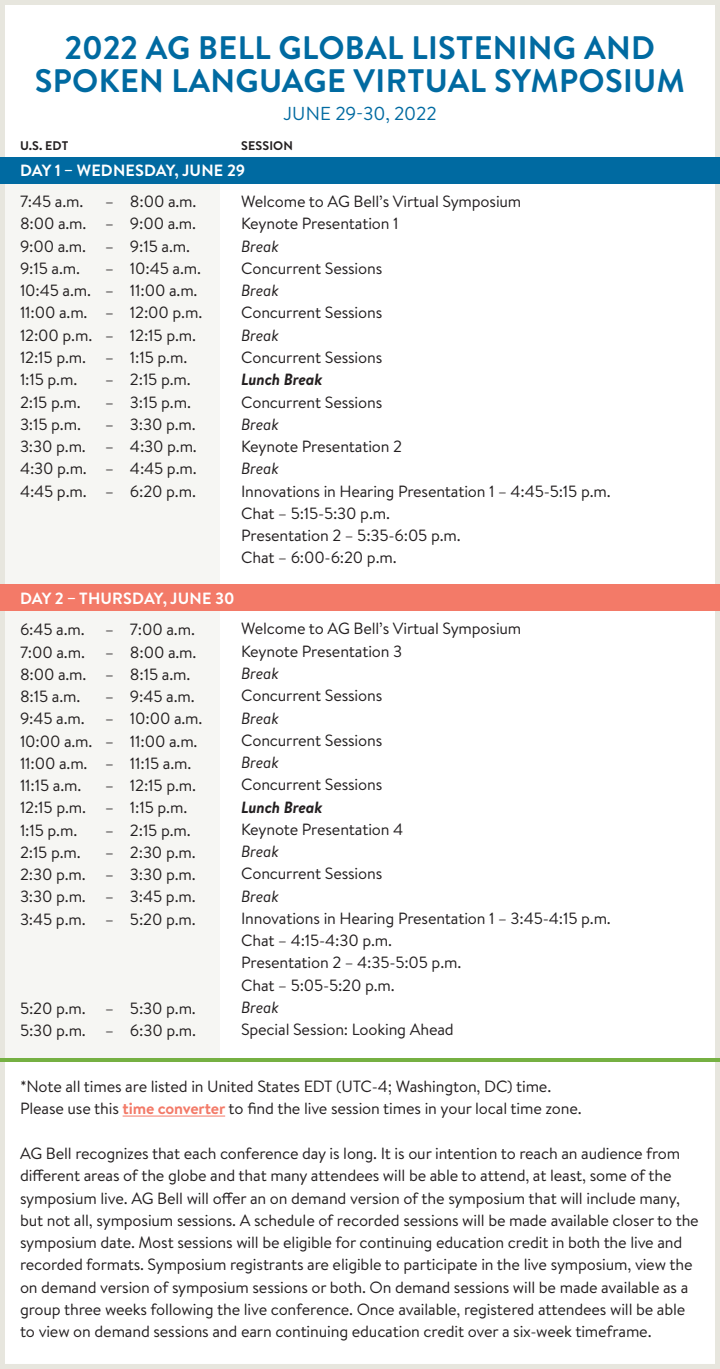
<style>
.page{position:relative;width:720px;height:1369px;background:#fff}
.page>*{position:absolute;margin:0;border:0;box-sizing:border-box;transform-origin:0 0}
.t1{font:700 32.5px/33px "Brandon Text";letter-spacing:.01em;color:#006aa1;text-align:center}
.t2{font:18.75px "Brandon Text";letter-spacing:-.01em;color:#006aa1}
.t3{font:16.25px/22.2px "Brandon Text";letter-spacing:-.01em;color:#231f20}
.t4{font:italic 16.25px "Brandon Text";letter-spacing:-.015em;color:#231f20}
.t5{font:700 16.25px "Brandon Text";letter-spacing:.01em;color:#fff}
.t6{font:italic 700 16.25px "Brandon Text";letter-spacing:-.01em;color:#231f20}
.t7{font:700 12.5px "Brandon Text";letter-spacing:.01em;color:#231f20}
.s1{font-weight:700;color:#f37a68}
</style>
<div class="page">
<div style="left:0;top:175px;width:220px;height:425px;background:#f6f6f3"></div>
<div style="left:0;top:606px;width:220px;height:454px;background:#f6f6f3"></div>
<div style="left:0;top:0;width:720px;height:1368px;border:5px solid #e7e6de"></div>
<div style="left:0;top:158px;width:720px;height:26px;background:#006aa1"></div>
<div style="left:0;top:584px;width:720px;height:26px;background:#f37a68"></div>
<hr style="left:0;top:1058px;width:720px;height:3px;background:#75b042">
<hr style="left:123px;top:1115px;width:102px;height:1px;background:#f37a68">
<p class="t1" style="left:35px;top:30px;width:652px">2022 AG BELL GLOBAL LISTENING AND<br>SPOKEN LANGUAGE VIRTUAL SYMPOSIUM</p>
<p class="t2" style="left:283px;top:101px;width:155px">JUNE 29-30, 2022</p>
<p class="t7" style="left:20px;top:137px;width:50px">U.S. EDT</p>
<p class="t5" style="left:20px;top:159px;width:227px">DAY 1 – WEDNESDAY, JUNE 29</p>
<p class="t3" style="left:20px;top:190px;width:65px">7:45 a.m.</p>
<p class="t3" style="left:105px;top:190px;width:93px">– 8:00 a.m.</p>
<p class="t3" style="left:20px;top:212px;width:178px">8:00 a.m. – 9:00 a.m.</p>
<p class="t3" style="left:20px;top:234px;width:172px">9:00 a.m. – 9:15 a.m.</p>
<p class="t3" style="left:20px;top:256px;width:62px">9:15 a.m.</p>
<p class="t3" style="left:105px;top:256px;width:98px">– 10:45 a.m.</p>
<p class="t3" style="left:20px;top:279px;width:179px">10:45 a.m. – 11:00 a.m.</p>
<p class="t3" style="left:20px;top:301px;width:184px">11:00 a.m. – 12:00 p.m.</p>
<p class="t3" style="left:20px;top:323px;width:178px">12:00 p.m. – 12:15 p.m.</p>
<p class="t3" style="left:20px;top:345px;width:169px">12:15 p.m. – 1:15 p.m.</p>
<p class="t3" style="left:20px;top:368px;width:59px">1:15 p.m.</p>
<p class="t3" style="left:105px;top:368px;width:87px">– 2:15 p.m.</p>
<p class="t3" style="left:20px;top:390px;width:62px">2:15 p.m.</p>
<p class="t3" style="left:105px;top:390px;width:87px">– 3:15 p.m.</p>
<p class="t3" style="left:20px;top:412px;width:62px">3:15 p.m.</p>
<p class="t3" style="left:105px;top:412px;width:92px">– 3:30 p.m.</p>
<p class="t3" style="left:20px;top:434px;width:178px">3:30 p.m. – 4:30 p.m.</p>
<p class="t3" style="left:20px;top:457px;width:178px">4:30 p.m. – 4:45 p.m.</p>
<p class="t3" style="left:20px;top:479px;width:177px">4:45 p.m. – 6:20 p.m.</p>
<p class="t7" style="left:241px;top:137px;width:53px">SESSION</p>
<p class="t3" style="left:241px;top:190px;width:282px">Welcome to AG Bell’s Virtual Symposium</p>
<p class="t3" style="left:241px;top:212px;width:159px">Keynote Presentation 1</p>
<p class="t4" style="left:241px;top:235px;width:39px">Break</p>
<p class="t3" style="left:241px;top:256px;width:143px">Concurrent Sessions</p>
<p class="t4" style="left:241px;top:279px;width:39px">Break</p>
<p class="t3" style="left:241px;top:301px;width:143px">Concurrent Sessions</p>
<p class="t4" style="left:241px;top:324px;width:39px">Break</p>
<p class="t3" style="left:241px;top:345px;width:143px">Concurrent Sessions</p>
<p class="t6" style="left:241px;top:368px;width:83px">Lunch Break</p>
<p class="t3" style="left:241px;top:390px;width:143px">Concurrent Sessions</p>
<p class="t4" style="left:241px;top:413px;width:39px">Break</p>
<p class="t3" style="left:241px;top:434px;width:162px">Keynote Presentation 2</p>
<p class="t4" style="left:241px;top:457px;width:39px">Break</p>
<p class="t3" style="left:241px;top:479px;width:371px">Innovations in Hearing Presentation 1 – 4:45-5:15 p.m.</p>
<p class="t3" style="left:241px;top:501px;width:150px">Chat – 5:15-5:30 p.m.</p>
<p class="t3" style="left:241px;top:523px;width:221px">Presentation 2 – 5:35-6:05 p.m.</p>
<p class="t3" style="left:241px;top:546px;width:157px">Chat – 6:00-6:20 p.m.</p>
<p class="t5" style="left:20px;top:587px;width:216px">DAY 2 – THURSDAY, JUNE 30</p>
<p class="t3" style="left:20px;top:617px;width:176px">6:45 a.m. – 7:00 a.m.</p>
<p class="t3" style="left:20px;top:640px;width:178px">7:00 a.m. – 8:00 a.m.</p>
<p class="t3" style="left:20px;top:662px;width:172px">8:00 a.m. – 8:15 a.m.</p>
<p class="t3" style="left:20px;top:684px;width:62px">8:15 a.m.</p>
<p class="t3" style="left:105px;top:684px;width:91px">– 9:45 a.m.</p>
<p class="t3" style="left:20px;top:706px;width:184px">9:45 a.m. – 10:00 a.m.</p>
<p class="t3" style="left:20px;top:729px;width:179px">10:00 a.m. – 11:00 a.m.</p>
<p class="t3" style="left:20px;top:751px;width:173px">11:00 a.m. – 11:15 a.m.</p>
<p class="t3" style="left:20px;top:773px;width:63px">11:15 a.m.</p>
<p class="t3" style="left:105px;top:773px;width:93px">– 12:15 p.m.</p>
<p class="t3" style="left:20px;top:795px;width:169px">12:15 p.m. – 1:15 p.m.</p>
<p class="t3" style="left:20px;top:818px;width:59px">1:15 p.m.</p>
<p class="t3" style="left:105px;top:818px;width:87px">– 2:15 p.m.</p>
<p class="t3" style="left:20px;top:840px;width:62px">2:15 p.m.</p>
<p class="t3" style="left:105px;top:840px;width:92px">– 2:30 p.m.</p>
<p class="t3" style="left:20px;top:862px;width:177px">2:30 p.m. – 3:30 p.m.</p>
<p class="t3" style="left:20px;top:884px;width:177px">3:30 p.m. – 3:45 p.m.</p>
<p class="t3" style="left:20px;top:907px;width:177px">3:45 p.m. – 5:20 p.m.</p>
<p class="t3" style="left:20px;top:996px;width:177px">5:20 p.m. – 5:30 p.m.</p>
<p class="t3" style="left:20px;top:1018px;width:178px">5:30 p.m. – 6:30 p.m.</p>
<p class="t3" style="left:241px;top:617px;width:282px">Welcome to AG Bell’s Virtual Symposium</p>
<p class="t3" style="left:241px;top:639px;width:163px">Keynote Presentation 3</p>
<p class="t4" style="left:241px;top:662px;width:39px">Break</p>
<p class="t3" style="left:241px;top:683px;width:143px">Concurrent Sessions</p>
<p class="t4" style="left:241px;top:706px;width:39px">Break</p>
<p class="t3" style="left:241px;top:728px;width:143px">Concurrent Sessions</p>
<p class="t4" style="left:241px;top:751px;width:39px">Break</p>
<p class="t3" style="left:241px;top:772px;width:143px">Concurrent Sessions</p>
<p class="t6" style="left:241px;top:795px;width:83px">Lunch Break</p>
<p class="t3" style="left:241px;top:817px;width:164px">Keynote Presentation 4</p>
<p class="t4" style="left:241px;top:840px;width:39px">Break</p>
<p class="t3" style="left:241px;top:861px;width:143px">Concurrent Sessions</p>
<p class="t4" style="left:241px;top:884px;width:39px">Break</p>
<p class="t3" style="left:241px;top:906px;width:371px">Innovations in Hearing Presentation 1 – 3:45-4:15 p.m.</p>
<p class="t3" style="left:241px;top:928px;width:153px">Chat – 4:15-4:30 p.m.</p>
<p class="t3" style="left:241px;top:950px;width:222px">Presentation 2 – 4:35-5:05 p.m.</p>
<p class="t3" style="left:241px;top:973px;width:155px">Chat – 5:05-5:20 p.m.</p>
<p class="t4" style="left:241px;top:996px;width:39px">Break</p>
<p class="t3" style="left:241px;top:1017px;width:214px">Special Session: Looking Ahead</p>
<p class="t3" style="left:20px;top:1074px;width:563px">*Note all times are listed in United States EDT (UTC-4; Washington, DC) time.<br>Please use this <span class="s1">time converter</span> to find the live session times in your local time zone.</p>
<p class="t3" style="left:20px;top:1141px;width:680px">AG Bell recognizes that each conference day is long. It is our intention to reach an audience from different areas of the globe and that many attendees will be able to attend, at least, some of the symposium live. AG Bell will offer an on demand version of the symposium that will include many, but not all, symposium sessions. A schedule of recorded sessions will be made available closer to the symposium date. Most sessions will be eligible for continuing education credit in both the live and recorded formats. Symposium registrants are eligible to participate in the live symposium, view the on demand version of symposium sessions or both. On demand sessions will be made available as a group three weeks following the live conference. Once available, registered attendees will be able to view on demand sessions and earn continuing education credit over a six-week timeframe.</p>
</div>
